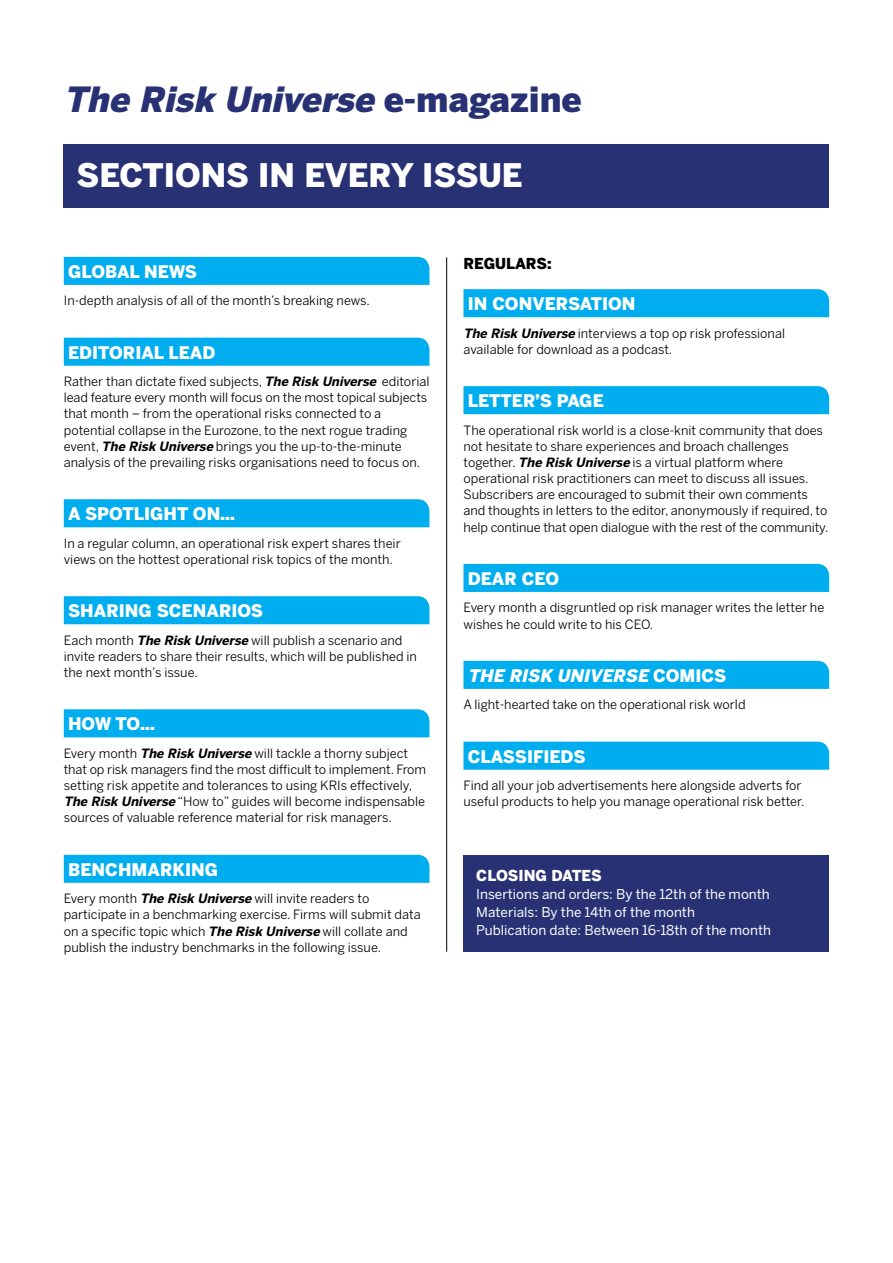
<style>
.page{position:relative;width:893px;height:1263px;background:#fff}
.page>*{position:absolute;margin:0;border:0;box-sizing:border-box;transform-origin:0 0}
.t1{font:italic 900 34.5px "Benton Sans";color:#283173}
.t2{font:900 32.25px "Benton Sans";color:#fff}
.t3{font:900 17.25px "Benton Sans";color:#fff}
.t4{font:italic 900 17.25px "Benton Sans";color:#fff}
.t5{font:900 15px "Benton Sans";letter-spacing:-.01em;color:#fff}
.t6{font:900 15px "Benton Sans";color:#000}
.t7{font:13.5px/18px "Benton Sans";color:#fff}
.t8{font:12.75px/16.2px "Benton Sans";color:#000}
.s1{font-style:normal}
.s2{font-weight:700;font-style:italic}
</style>
<div class="page">
<div style="left:64px;top:144px;width:765px;height:63px;background:#283173"></div>
<div style="left:463px;top:855px;width:366px;height:97px;background:#283173"></div>
<div style="left:64px;top:257px;width:365px;height:28px;background:#00aeef"></div>
<div style="left:64px;top:338px;width:365px;height:28px;background:#00aeef"></div>
<div style="left:64px;top:499px;width:365px;height:28px;background:#00aeef"></div>
<div style="left:64px;top:596px;width:365px;height:28px;background:#00aeef"></div>
<div style="left:64px;top:709px;width:365px;height:28px;background:#00aeef"></div>
<div style="left:64px;top:855px;width:365px;height:28px;background:#00aeef"></div>
<div style="left:463px;top:289px;width:366px;height:28px;background:#00aeef"></div>
<div style="left:463px;top:386px;width:366px;height:28px;background:#00aeef"></div>
<div style="left:463px;top:564px;width:366px;height:28px;background:#00aeef"></div>
<div style="left:463px;top:661px;width:366px;height:28px;background:#00aeef"></div>
<div style="left:463px;top:742px;width:366px;height:28px;background:#00aeef"></div>
<hr style="left:446px;top:257px;width:1px;height:695px;background:#000">
<h1 class="t1" style="left:64px;top:79px;width:520px">The Risk Universe <span class="s1">E-MAGAZINE</span></h1>
<h2 class="t2" style="left:77px;top:156px;width:448px">SECTIONS IN EVERY ISSUE</h2>
<h3 class="t3" style="left:68px;top:261px;width:131px">GLOBAL NEWS</h3>
<p class="t8" style="left:64px;top:292px;width:308px">In-depth analysis of all of the month’s breaking news.</p>
<h3 class="t3" style="left:68px;top:342px;width:149px">EDITOR IAL LEAD</h3>
<p class="t8" style="left:64px;top:373px;width:367px">Rather than dictate fixed subjects, <span class="s2">The Risk Universe</span> editorial lead feature every month will focus on the most topical subjects that month – from the operational risks connected to a potential collapse in the Eurozone, to the next rogue trading event, <span class="s2">The Risk Universe</span> brings you the up-to-the-minute analysis of the prevailing risks organisations need to focus on.</p>
<h3 class="t3" style="left:68px;top:503px;width:169px">A SPOTLIGHT ON…</h3>
<p class="t8" style="left:64px;top:535px;width:338px">In a regular column, an operational risk expert shares their views on the hottest operational risk topics of the month.</p>
<h3 class="t3" style="left:68px;top:600px;width:197px">SHARING SCENARIOS</h3>
<p class="t8" style="left:64px;top:632px;width:355px">Each month <span class="s2">The Risk Universe</span> will publish a scenario and invite readers to share their results, which will be published in the next month’s issue.</p>
<h3 class="t3" style="left:68px;top:714px;width:88px">HOW TO…</h3>
<p class="t8" style="left:64px;top:745px;width:364px">Every month <span class="s2">The Risk Universe</span> will tackle a thorny subject that op risk managers find the most difficult to implement. From setting risk appetite and tolerances to using KRIs effectively, <span class="s2">The Risk Universe</span> “How to” guides will become indispensable sources of valuable reference material for risk managers.</p>
<h3 class="t3" style="left:68px;top:859px;width:152px">BENCHMARKING</h3>
<p class="t8" style="left:64px;top:890px;width:358px">Every month <span class="s2">The Risk Universe</span> will invite readers to participate in a benchmarking exercise. Firms will submit data on a specific topic which <span class="s2">The Risk Universe</span> will collate and publish the industry benchmarks in the following issue.</p>
<p class="t6" style="left:463px;top:254px;width:90px">REGULARS:</p>
<h3 class="t3" style="left:468px;top:293px;width:167px">IN CONVERSATION</h3>
<p class="t8" style="left:463px;top:325px;width:323px"><span class="s2">The Risk Universe</span> interviews a top op risk professional available for download as a podcast.</p>
<h3 class="t3" style="left:468px;top:390px;width:138px">LETTER’S PAGE</h3>
<p class="t8" style="left:463px;top:422px;width:366px">The operational risk world is a close-knit community that does not hesitate to share experiences and broach challenges together. <span class="s2">The Risk Universe</span> is a virtual platform where operational risk practitioners can meet to discuss all issues.<br>Subscribers are encouraged to submit their own comments and thoughts in letters to the editor, anonymously if required, to help continue that open dialogue with the rest of the community.</p>
<h3 class="t3" style="left:468px;top:568px;width:68px">DEAR CEO</h3>
<p class="t8" style="left:463px;top:599px;width:362px">Every month a disgruntled op risk manager writes the letter he wishes he could write to his CEO.</p>
<h3 class="t4" style="left:468px;top:665px;width:260px">The Risk Universe<span class="s1">COMICS</span></h3>
<p class="t8" style="left:463px;top:696px;width:284px">A light-hearted take on the operational risk world</p>
<h3 class="t3" style="left:468px;top:746px;width:119px">CLASSIFIEDS</h3>
<p class="t8" style="left:463px;top:777px;width:343px">Find all your job advertisements here alongside adverts for useful products to help you manage operational risk better.</p>
<p class="t5" style="left:476px;top:866px;width:127px">CLOSIN G DATES</p>
<p class="t7" style="left:476px;top:885px;width:296px">Insertions and orders: By the 12th of the month<br>Materials: By the 14th of the month<br>Publication date: Between 16-18th of the month</p>
</div>
